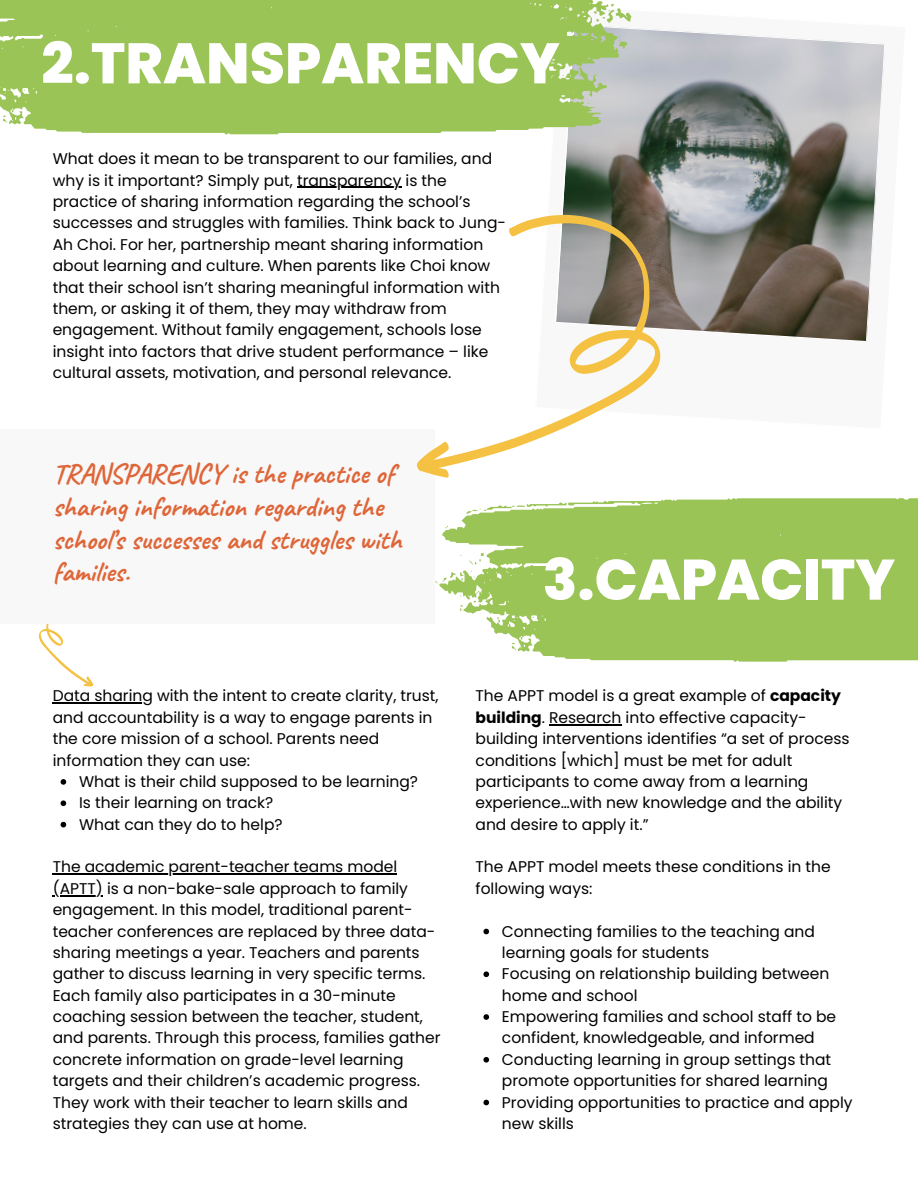
<style>
.page{position:relative;width:918px;height:1188px;background:#fff}
.page>*{position:absolute;margin:0;border:0;box-sizing:border-box;transform-origin:0 0}
.t1{font:800 57px "Poppins";color:#fff}
.t2{font:700 27.9px/32.7px "Caveat";color:#de6639}
.t3{font:15.45px/21.3px "Poppins";color:#000}
.s1{font-weight:700}
</style>
<div class="page">
<svg style="left:38px;top:624px;width:56px;height:63px"></svg>
<div style="left:0;top:430px;width:435px;height:194px;background:#f8f8f8"></div>
<svg style="left:565px;top:27px;width:320px;height:315px;background:#949592"></svg>
<svg style="left:0;top:0;width:619px;height:135px;background:#9ec65f"></svg>
<svg style="left:594px;top:4px;width:38px;height:19px"></svg>
<svg style="left:619px;top:36px;width:9px;height:13px"></svg>
<svg style="left:3px;top:110px;width:11px;height:13px"></svg>
<svg style="left:439px;top:498px;width:479px;height:164px;background:#a5ca6a"></svg>
<svg style="left:497px;top:617px;width:3px;height:6px"></svg>
<svg style="left:460px;top:605px;width:3px;height:6px"></svg>
<svg style="left:466px;top:502px;width:101px;height:12px"></svg>
<svg style="left:469px;top:553px;width:15px;height:12px"></svg>
<svg style="left:471px;top:571px;width:4px;height:7px"></svg>
<svg style="left:435px;top:572px;width:29px;height:12px"></svg>
<svg style="left:511px;top:637px;width:11px;height:13px"></svg>
<svg style="left:339px;top:180px;width:356px;height:298px"></svg>
<hr style="left:297px;top:187px;width:104px;height:1px;background:#000">
<svg style="left:61px;top:779px;width:5px;height:6px"></svg>
<svg style="left:61px;top:800px;width:5px;height:6px"></svg>
<svg style="left:61px;top:822px;width:5px;height:5px"></svg>
<hr style="left:53px;top:703px;width:70px;height:1px;background:#000">
<hr style="left:123px;top:703px;width:30px;height:1px;background:#000">
<hr style="left:53px;top:874px;width:32px;height:1px;background:#000">
<hr style="left:85px;top:874px;width:258px;height:1px;background:#000">
<hr style="left:343px;top:874px;width:54px;height:1px;background:#000">
<hr style="left:53px;top:895px;width:50px;height:1px;background:#000">
<svg style="left:483px;top:929px;width:6px;height:5px"></svg>
<svg style="left:483px;top:971px;width:6px;height:6px"></svg>
<svg style="left:483px;top:1014px;width:6px;height:6px"></svg>
<svg style="left:483px;top:1057px;width:6px;height:6px"></svg>
<svg style="left:483px;top:1100px;width:6px;height:5px"></svg>
<hr style="left:549px;top:724px;width:73px;height:1px;background:#000">
<h1 class="t1" style="left:41px;top:23px;width:520px">2.TRANSPARENCY</h1>
<p class="t3" style="left:53px;top:148px;width:455px">What does it mean to be transparent to our families, and why is it important? Simply put, transparency is the practice of sharing information regarding the school’s successes and struggles with families. Think back to Jung-Ah Choi. For her, partnership meant sharing information about learning and culture. When parents like Choi know that their school isn’t sharing meaningful information with them, or asking it of them, they may withdraw from engagement. Without family engagement, schools lose insight into factors that drive student performance – like cultural assets, motivation, and personal relevance.</p>
<h2 class="t2" style="left:53px;top:458px;width:350px">TRANSPARENCY is the practice of sharing information regarding the school’s successes and struggles with families.</h2>
<h1 class="t1" style="left:543px;top:540px;width:354px">3.CAPACITY</h1>
<p class="t3" style="left:53px;top:685px;width:387px">Data sharing with the intent to create clarity, trust, and accountability is a way to engage parents in the core mission of a school. Parents need information they can use:</p>
<p class="t3" style="left:79px;top:771px;width:340px">What is their child supposed to be learning?<br>Is their learning on track?<br>What can they do to help?</p>
<p class="t3" style="left:53px;top:856px;width:389px">The academic parent-teacher teams model (APTT) is a non-bake-sale approach to family engagement. In this model, traditional parent&shy;teacher conferences are replaced by three data&shy;sharing meetings a year. Teachers and parents gather to discuss learning in very specific terms.<br>Each family also participates in a 30-minute coaching session between the teacher, student, and parents. Through this process, families gather concrete information on grade-level learning targets and their children’s academic progress.<br>They work with their teacher to learn skills and strategies they can use at home.</p>
<p class="t3" style="left:476px;top:685px;width:376px">The APPT model is a great example of <span class="s1">capacity building</span>. Research into effective capacity&shy;building interventions identifies “a set of process conditions [which] must be met for adult participants to come away from a learning experience…with new knowledge and the ability and desire to apply it.”</p>
<p class="t3" style="left:476px;top:856px;width:357px">The APPT model meets these conditions in the following ways:</p>
<p class="t3" style="left:502px;top:921px;width:352px">Connecting families to the teaching and learning goals for students<br>Focusing on relationship building between home and school<br>Empowering families and school staff to be confident, knowledgeable, and informed Conducting learning in group settings that promote opportunities for shared learning Providing opportunities to practice and apply new skills</p>
</div>
